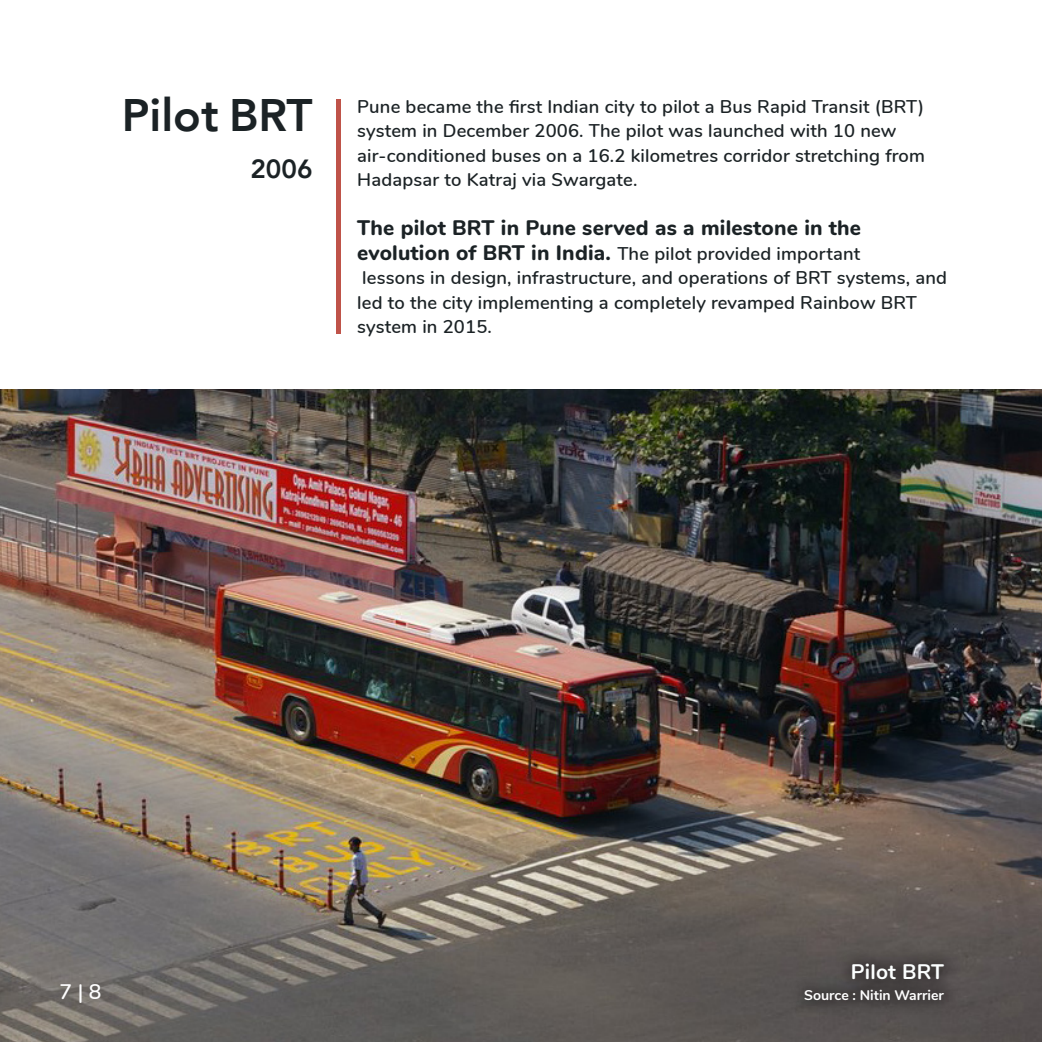
<style>
.page{position:relative;width:1042px;height:1042px;background:#fff}
.page>*{position:absolute;margin:0;border:0;box-sizing:border-box;transform-origin:0 0}
.t1{font:800 45.5px "Avenir";color:#1b2225}
.t2{font:800 26.25px "Avenir";color:#1b2225}
.t3{font:800 21px "Nunito";letter-spacing:.01em;color:#1b2225}
.t4{font:700 21px "Nunito";letter-spacing:.01em;color:#fcffff}
.t5{font:600 21px "Nunito";color:#fff}
.t6{font:600 18.38px/24.5px "Nunito";letter-spacing:.01em;color:#1b2225}
.t7{font:700 14px "Nunito";color:#fff}
.s1{font-weight:800;font-size:21px}
</style>
<div class="page">
<div style="left:336px;top:99px;width:5px;height:234px;background:#bf5349"></div>
<img style="left:0;top:390px;width:1042px;height:652px">
<div style="left:789px;top:947px;width:170px;height:68px;background:#231f20;opacity:.5"></div>
<p class="t1" style="left:122px;top:80px;width:192px">Pilot BRT</p>
<p class="t2" style="left:250px;top:149px;width:64px">2006</p>
<p class="t6" style="left:357px;top:93px;width:568px">Pune became the first Indian city to pilot a Bus Rapid Transit (BRT) system in December 2006. The pilot was launched with 10 new</p>
<p class="t6" style="left:357px;top:142px;width:569px">air-conditioned buses on a 16.2 kilometres corridor stretching from<br>Hadapsar to Katraj via Swargate.</p>
<p class="t3" style="left:357px;top:213px;width:505px">The pilot BRT in Pune served as a milestone in the</p>
<p class="t6" style="left:357px;top:240px;width:505px"><span class="s1">evolution of BRT in India.</span> The pilot provided important</p>
<p class="t6" style="left:357px;top:265px;width:591px">lessons in design, infrastructure, and operations of BRT systems, and led to the city implementing a completely revamped Rainbow BRT system in 2015.</p>
<p class="t5" style="left:60px;top:976px;width:43px">7 | 8</p>
<p class="t4" style="left:851px;top:956px;width:95px">Pilot BRT</p>
<p class="t7" style="left:804px;top:984px;width:141px">Source : Nitin Warrier</p>
</div>
